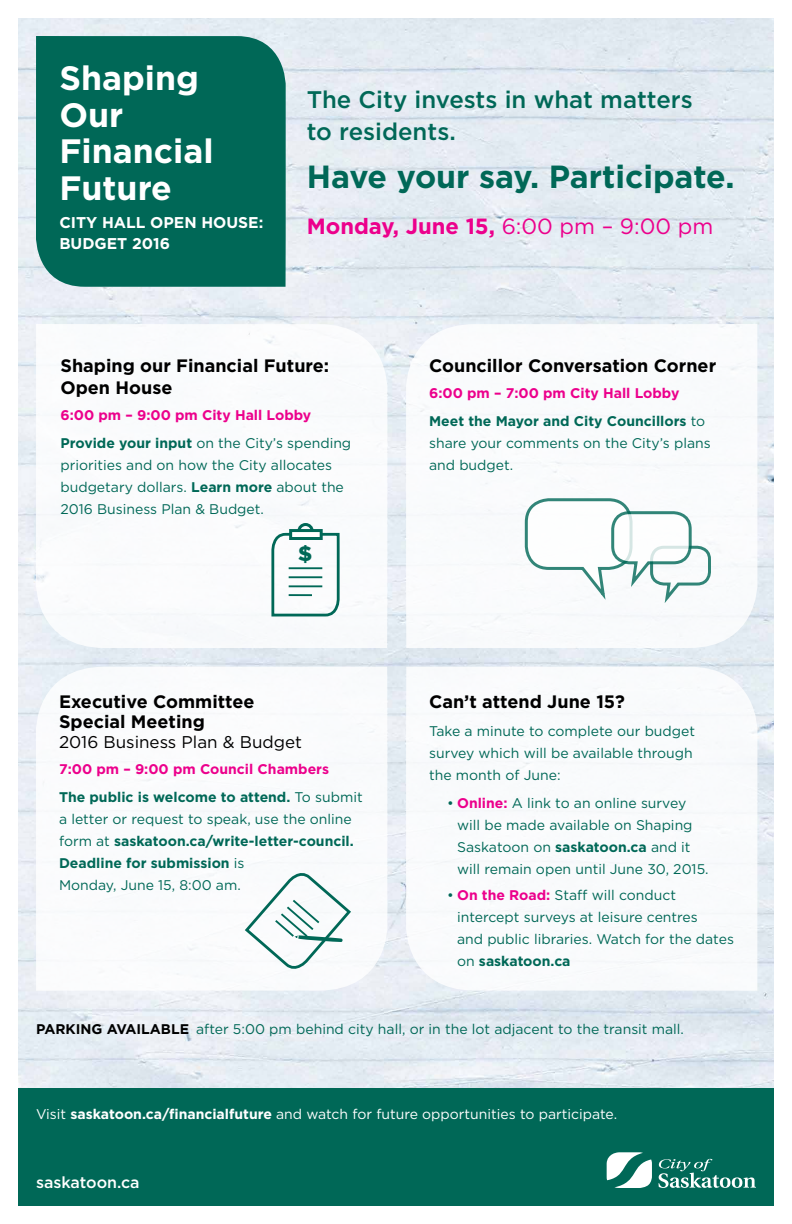
<style>
.page{position:relative;width:792px;height:1224px;background:#fff}
.page>*{position:absolute;margin:0;border:0;box-sizing:border-box;transform-origin:0 0}
.t1{font:700 33.8px/36.4px "Gotham";color:#fff}
.t2{font:700 32px "Gotham";color:#006857}
.t3{font:500 24px/32px "Gotham";color:#006857}
.t4{font:700 22px "Gotham";color:#ec008c}
.t5{font:900 21px "Gotham";color:#006857}
.t6{font:700 18px/22px "Gotham";color:#000}
.t7{font:17px "Gotham";color:#000}
.t8{font:500 16px "Gotham";color:#fff}
.t9{font:700 15.6px/20.8px "Gotham";color:#fff}
.t10{font:14px/22px "Gotham";color:#006857}
.t11{font:700 14px/28px "Gotham";color:#ec008c}
.t12{font:14px "Gotham";color:#fff}
.t13{font:700 14px/28px "Gotham";color:#006857}
.s1{font-weight:400}
.s2{color:#006857}
.s3{font-weight:400;color:#006857}
.s4{font-weight:700}
.s5{color:#ec008c}
.s6{font-weight:700;color:#ec008c}
.s7{font-weight:700;color:#000}
</style>
<div class="page">
<img style="left:18px;top:18px;width:756px;height:1071px">
<svg style="left:36px;top:324px;width:351px;height:324px"></svg>
<div style="left:18px;top:1089px;width:756px;height:117px;background:#006857"></div>
<svg style="left:658px;top:1159px;width:98px;height:29px"></svg>
<svg style="left:607px;top:1152px;width:45px;height:36px"></svg>
<div style="left:36px;top:36px;width:250px;height:251px;background:#006857"></div>
<svg style="left:36px;top:667px;width:351px;height:324px"></svg>
<svg style="left:406px;top:667px;width:351px;height:324px"></svg>
<svg style="left:406px;top:324px;width:351px;height:324px"></svg>
<svg style="left:524px;top:497px;width:188px;height:107px"></svg>
<svg style="left:243px;top:869px;width:110px;height:104px"></svg>
<div style="left:297px;top:523px;width:17px;height:16px;border:3px solid #006857;border-radius:50%"></div>
<svg style="left:270px;top:532px;width:71px;height:86px"></svg>
<div style="left:289px;top:529px;width:34px;height:11px;background:#fff;border:3px solid #006857"></div>
<h1 class="t1" style="left:59px;top:60px;width:156px">Shaping<br>Our<br>Financial<br>Future</h1>
<p class="t9" style="left:59px;top:212px;width:205px">CITY HALL OPEN HOUSE:<br>BUDGET 2016</p>
<h3 class="t3" style="left:307px;top:83px;width:388px">The City invests in what matters to residents.</h3>
<h2 class="t2" style="left:307px;top:156px;width:429px">Have your say. Participate.</h2>
<h3 class="t4" style="left:307px;top:212px;width:408px">Monday, June 15, <span class="s1">6:00 pm – 9:00 pm</span></h3>
<p class="t6" style="left:60px;top:354px;width:270px">Shaping our Financial Future:<br>Open House</p>
<p class="t11" style="left:60px;top:401px;width:292px">6:00 pm – 9:00 pm City Hall Lobby<br><span class="s2">Provide your input</span> <span class="s3">on the City’s spending</span></p>
<p class="t10" style="left:60px;top:454px;width:285px">priorities and on how the City allocates budgetary dollars. <span class="s4">Learn more</span> about the<br>2016 Business Plan &amp; Budget.</p>
<h3 class="t5" style="left:298px;top:539px;width:15px">$</h3>
<p class="t6" style="left:59px;top:691px;width:197px;line-height:20px">Executive Committee<br>Special Meeting</p>
<p class="t7" style="left:59px;top:731px;width:244px">2016 Business Plan &amp; Budget</p>
<p class="t11" style="left:59px;top:755px;width:305px">7:00 pm – 9:00 pm Council Chambers<br><span class="s2">The public is welcome to attend.</span> <span class="s3">To submit</span></p>
<p class="t10" style="left:59px;top:807px;width:296px">a letter or request to speak, use the online form at <span class="s4">saskatoon.ca/write-letter-council.<br>Deadline for submission</span> is<br>Monday, June 15, 8:00 am.</p>
<p class="t6" style="left:429px;top:354px;width:289px">Councillor Conversation Corner</p>
<p class="t13" style="left:429px;top:379px;width:278px"><span class="s5">6:00 pm – 7:00 pm City Hall Lobby<br></span>Meet the Mayor and City Councillors <span class="s1">to</span></p>
<p class="t10" style="left:429px;top:432px;width:283px">share your comments on the City’s plans and budget.</p>
<p class="t6" style="left:429px;top:690px;width:197px">Can’t attend June 15?</p>
<p class="t10" style="left:429px;top:719px;width:268px">Take a minute to complete our budget survey which will be available through the month of June:</p>
<p class="t10" style="left:457px;top:791px;width:253px;text-indent:-10px">• <span class="s6">Online:</span> A link to an online survey will be made available on Shaping Saskatoon on <span class="s4">saskatoon.ca</span> and it will remain open until June 30, 2015.</p>
<p class="t10" style="left:457px;top:883px;width:278px;text-indent:-10px">• <span class="s6">On the Road:</span> Staff will conduct intercept surveys at leisure centres<br>and public libraries. Watch for the dates on <span class="s4">saskatoon.ca</span></p>
<p class="t10" style="left:36px;top:1017px;width:650px"><span class="s7">PARKING AVAILABLE</span> after 5:00 pm behind city hall, or in the lot adjacent to the transit mall.</p>
<p class="t12" style="left:36px;top:1105px;width:583px">Visit <span class="s4">saskatoon.ca/financialfuture</span> and watch for future opportunities to participate.</p>
<p class="t8" style="left:36px;top:1172px;width:105px">saskatoon.ca</p>
</div>
